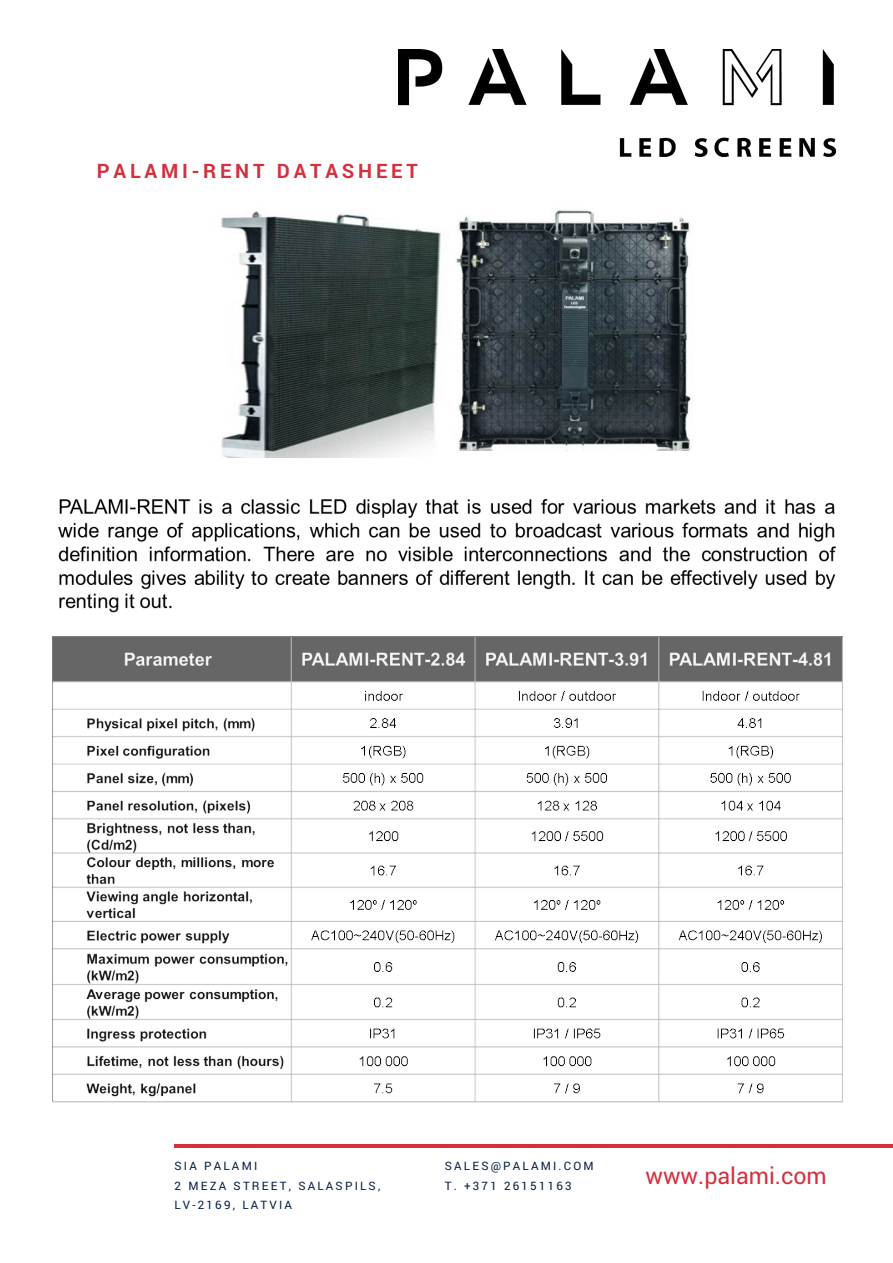
<style>
.page{position:relative;width:893px;height:1263px;background:#fff}
.page>*{position:absolute;margin:0;border:0;box-sizing:border-box;transform-origin:0 0}
.t1{font:23.25px "Roboto";color:#d3313e}
.t2{font:700 19.8px "Roboto";letter-spacing:.19em;color:#d3313e}
.t3{font:11.55px/19.2px "Roboto";letter-spacing:.19em;color:#001d42}
</style>
<div class="page">
<hr style="left:175px;top:1144px;width:718px;height:3px;background:#d3313e">
<img style="left:221px;top:211px;width:220px;height:246px">
<img style="left:456px;top:209px;width:235px;height:241px">
<img style="left:58px;top:499px;width:778px;height:114px">
<img style="left:53px;top:636px;width:789px;height:467px">
<img style="left:399px;top:50px;width:436px;height:107px">
<h2 class="t2" style="left:97px;top:157px;width:322px">PALAMI-RENT DATASHEET</h2>
<p class="t3" style="left:175px;top:1156px;width:207px">SIA PALAMI<br>2 MEZA STREET, SALASPILS,<br>LV-2169, LATVIA</p>
<h1 class="t1" style="left:646px;top:1159px;width:183px">www.palami.com</h1>
<p class="t3" style="left:445px;top:1156px;width:150px">SALES@PALAMI.COM<br>T. +371 26151163</p>
</div>
